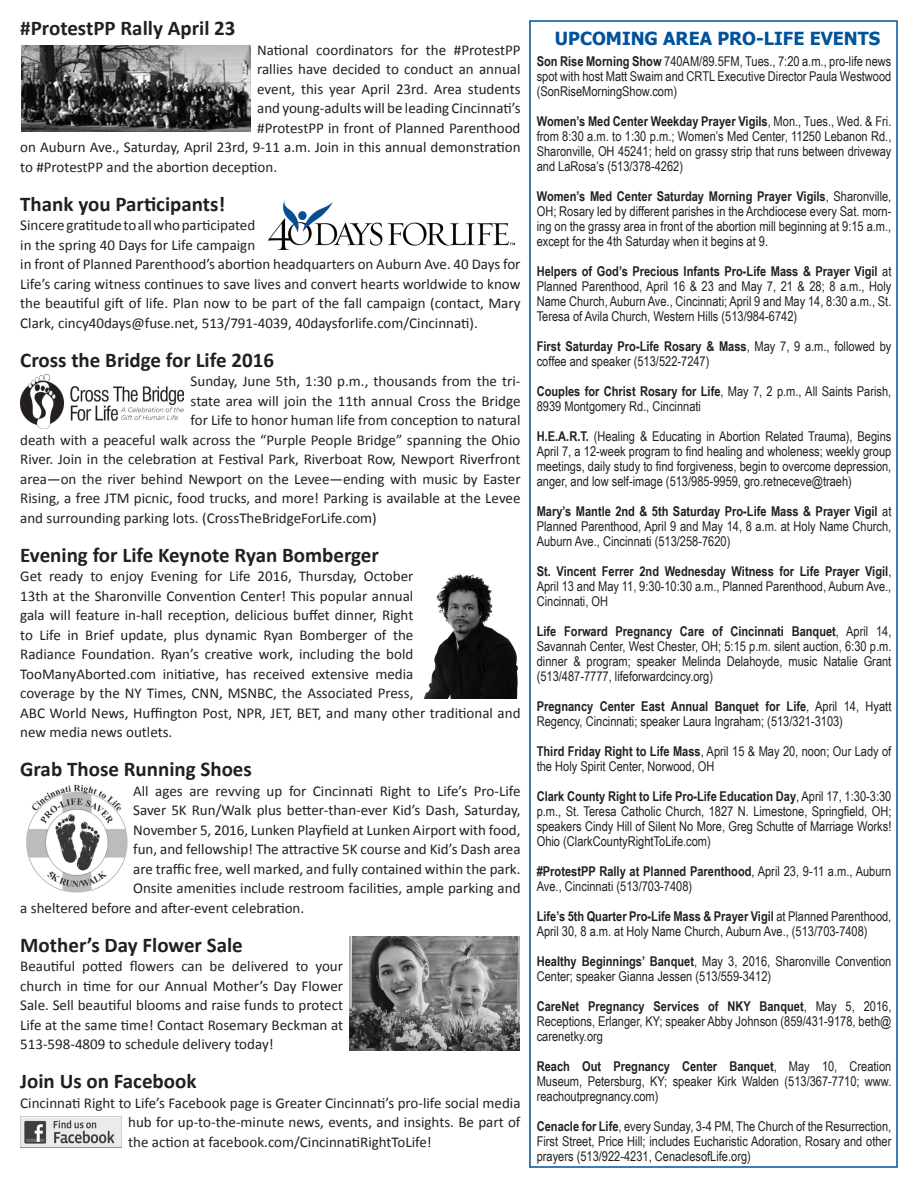
<style>
.page{position:relative;width:918px;height:1188px;background:#fff}
.page>*{position:absolute;margin:0;border:0;box-sizing:border-box;transform-origin:0 0}
.t1{font:700 21px "Calibri";color:#231f20}
.t2{font:700 18px "Tahoma";color:#01529a}
.t3{font:15px/19.5px "Calibri";color:#231f20}
.t4{font:13.5px/15px "Arial Narrow";color:#231f20;text-align:justify}
.s1{font-weight:700}
</style>
<div class="page">
<img style="left:269px;top:201px;width:245px;height:49px">
<img style="left:20px;top:375px;width:164px;height:54px">
<img style="left:26px;top:784px;width:102px;height:109px">
<img style="left:424px;top:573px;width:94px;height:125px">
<img style="left:350px;top:937px;width:170px;height:113px">
<img style="left:21px;top:45px;width:229px;height:87px">
<img style="left:20px;top:1117px;width:101px;height:30px">
<p class="t1" style="left:20px;top:15px;width:217px">#ProtestPP Rally April 23</p>
<p class="t3" style="left:257px;top:40px;width:265px">National coordinators for the #ProtestPP</p>
<p class="t3" style="left:257px;top:60px;width:265px">rallies have decided to conduct an annual</p>
<p class="t3" style="left:257px;top:79px;width:265px">event, this year April 23rd. Area students</p>
<p class="t3" style="left:257px;top:99px;width:265px">and young-adults will be leading Cincinnati’s</p>
<p class="t3" style="left:257px;top:118px;width:265px">#ProtestPP in front of Planned Parenthood</p>
<p class="t3" style="left:20px;top:138px;width:502px">on Auburn Ave., Saturday, April 23rd, 9-11 a.m. Join in this annual demonstration</p>
<p class="t3" style="left:20px;top:157px;width:258px">to #ProtestPP and the abortion deception.</p>
<p class="t1" style="left:20px;top:190px;width:207px">Thank you Participants!</p>
<p class="t3" style="left:20px;top:216px;width:502px">Sincere gratitude to all who participated<br>in the spring 40 Days for Life campaign<br>in front of Planned Parenthood’s abortion headquarters on Auburn Ave. 40 Days for Life’s caring witness continues to save lives and convert hearts worldwide to know the beautiful gift of life. Plan now to be part of the fall campaign (contact, Mary Clark, cincy40days@fuse.net, 513/791-4039, 40daysforlife.com/Cincinnati).</p>
<p class="t1" style="left:20px;top:346px;width:255px">Cross the Bridge for Life 2016</p>
<p class="t3" style="left:191px;top:372px;width:331px">Sunday, June 5th, 1:30 p.m., thousands from the tri-</p>
<p class="t3" style="left:191px;top:391px;width:331px">state area will join the 11th annual Cross the Bridge</p>
<p class="t3" style="left:191px;top:411px;width:331px">for Life to honor human life from conception to natural</p>
<p class="t3" style="left:20px;top:430px;width:502px">death with a peaceful walk across the “Purple People Bridge” spanning the Ohio</p>
<p class="t3" style="left:20px;top:450px;width:502px">River. Join in the celebration at Festival Park, Riverboat Row, Newport Riverfront</p>
<p class="t3" style="left:20px;top:469px;width:502px">area—on the river behind Newport on the Levee—ending with music by Easter</p>
<p class="t3" style="left:20px;top:489px;width:502px">Rising, a free JTM picnic, food trucks, and more! Parking is available at the Levee</p>
<p class="t3" style="left:20px;top:508px;width:358px">and surrounding parking lots. (CrossTheBridgeForLife.com)</p>
<p class="t1" style="left:20px;top:541px;width:360px">Evening for Life Keynote Ryan Bomberger</p>
<p class="t3" style="left:20px;top:567px;width:502px">Get ready to enjoy Evening for Life 2016, Thursday, October<br>13th at the Sharonville Convention Center! This popular annual<br>gala will feature in-hall reception, delicious buffet dinner, Right<br>to Life in Brief update, plus dynamic Ryan Bomberger of the<br>Radiance Foundation. Ryan’s creative work, including the bold TooManyAborted.com initiative, has received extensive media<br>coverage by the NY Times, CNN, MSNBC, the Associated Press,<br>ABC World News, Huffington Post, NPR, JET, BET, and many other traditional and new media news outlets.</p>
<p class="t1" style="left:20px;top:756px;width:233px">Grab Those Running Shoes</p>
<p class="t3" style="left:133px;top:781px;width:389px">All ages are revving up for Cincinnati Right to Life’s Pro-Life</p>
<p class="t3" style="left:133px;top:801px;width:389px">Saver 5K Run/Walk plus better-than-ever Kid’s Dash, Saturday,</p>
<p class="t3" style="left:133px;top:820px;width:389px">November 5, 2016, Lunken Playfield at Lunken Airport with food,</p>
<p class="t3" style="left:133px;top:840px;width:389px">fun, and fellowship! The attractive 5K course and Kid’s Dash area</p>
<p class="t3" style="left:133px;top:859px;width:389px">are traffic free, well marked, and fully contained within the park.</p>
<p class="t3" style="left:133px;top:879px;width:389px">Onsite amenities include restroom facilities, ample parking and</p>
<p class="t3" style="left:20px;top:898px;width:286px">a sheltered before and after-event celebration.</p>
<p class="t1" style="left:20px;top:931px;width:224px">Mother’s Day Flower Sale</p>
<p class="t3" style="left:20px;top:957px;width:324px;text-align:justify">Beautiful potted flowers can be delivered to your church in time for our Annual Mother’s Day Flower Sale. Sell beautiful blooms and raise funds to protect Life at the same time! Contact Rosemary Beckman at 513-598-4809 to schedule delivery today!</p>
<p class="t1" style="left:20px;top:1068px;width:178px">Join Us on Facebook</p>
<p class="t3" style="left:128px;top:1093px;width:394px;text-align:justify;text-indent:-108px">Cincinnati Right to Life’s Facebook page is Greater Cincinnati’s pro-life social media hub for up-to-the-minute news, events, and insights. Be part of the action at facebook.com/CincinnatiRightToLife!</p>
<p class="t2" style="left:555px;top:25px;width:327px">UPCOMING AREA PRO-LIFE EVENTS</p>
<p class="t4" style="left:537px;top:53px;width:356px"><span class="s1">Son Rise Morning Show</span> 740AM/89.5FM, Tues., 7:20 a.m., pro-life news spot with host Matt Swaim and CRTL Executive Director Paula Westwood (SonRiseMorningShow.com)</p>
<p class="t4" style="left:537px;top:113px;width:356px"><span class="s1">Women’s Med Center Weekday Prayer Vigils</span>, Mon., Tues., Wed. &amp; Fri. from 8:30 a.m. to 1:30 p.m.; Women’s Med Center, 11250 Lebanon Rd., Sharonville, OH 45241; held on grassy strip that runs between driveway and LaRosa’s (513/378-4262)</p>
<p class="t4" style="left:537px;top:188px;width:356px"><span class="s1">Women’s Med Center Saturday Morning Prayer Vigils</span>, Sharonville, OH; Rosary led by different parishes in the Archdiocese every Sat. morn&shy;ing on the grassy area in front of the abortion mill beginning at 9:15 a.m., except for the 4th Saturday when it begins at 9.</p>
<p class="t4" style="left:537px;top:263px;width:356px"><span class="s1">Helpers of God’s Precious Infants Pro-Life Mass &amp; Prayer Vigil</span> at Planned Parenthood, April 16 &amp; 23 and May 7, 21 &amp; 28; 8 a.m., Holy Name Church, Auburn Ave., Cincinnati; April 9 and May 14, 8:30 a.m., St.<br>Teresa of Avila Church, Western Hills (513/984-6742)</p>
<p class="t4" style="left:537px;top:338px;width:356px"><span class="s1">First Saturday Pro-Life Rosary &amp; Mass</span>, May 7, 9 a.m., followed by coffee and speaker (513/522-7247)</p>
<p class="t4" style="left:537px;top:383px;width:356px"><span class="s1">Couples for Christ Rosary for Life</span>, May 7, 2 p.m., All Saints Parish,<br>8939 Montgomery Rd., Cincinnati</p>
<p class="t4" style="left:537px;top:428px;width:356px"><span class="s1">H.E.A.R.T.</span> (Healing &amp; Educating in Abortion Related Trauma), Begins April 7, a 12-week program to find healing and wholeness; weekly group meetings, daily study to find forgiveness, begin to overcome depression, anger, and low self-image (513/985-9959, gro.retneceve@traeh)</p>
<p class="t4" style="left:537px;top:503px;width:356px"><span class="s1">Mary’s Mantle 2nd &amp; 5th Saturday Pro-Life Mass &amp; Prayer Vigil</span> at Planned Parenthood, April 9 and May 14, 8 a.m. at Holy Name Church, Auburn Ave., Cincinnati (513/258-7620)</p>
<p class="t4" style="left:537px;top:563px;width:356px"><span class="s1">St. Vincent Ferrer 2nd Wednesday Witness for Life Prayer Vigil</span>, April 13 and May 11, 9:30-10:30 a.m., Planned Parenthood, Auburn Ave., Cincinnati, OH</p>
<p class="t4" style="left:537px;top:623px;width:356px"><span class="s1">Life Forward Pregnancy Care of Cincinnati Banquet</span>, April 14, Savannah Center, West Chester, OH; 5:15 p.m. silent auction, 6:30 p.m. dinner &amp; program; speaker Melinda Delahoyde, music Natalie Grant (513/487-7777, lifeforwardcincy.org)</p>
<p class="t4" style="left:537px;top:698px;width:356px"><span class="s1">Pregnancy Center East Annual Banquet for Life</span>, April 14, Hyatt<br>Regency, Cincinnati; speaker Laura Ingraham; (513/321-3103)</p>
<p class="t4" style="left:537px;top:743px;width:356px"><span class="s1">Third Friday Right to Life Mass</span>, April 15 &amp; May 20, noon; Our Lady of the Holy Spirit Center, Norwood, OH</p>
<p class="t4" style="left:537px;top:788px;width:356px"><span class="s1">Clark County Right to Life Pro-Life Education Day</span>, April 17, 1:30-3:30 p.m., St. Teresa Catholic Church, 1827 N. Limestone, Springfield, OH; speakers Cindy Hill of Silent No More, Greg Schutte of Marriage Works!<br>Ohio (ClarkCountyRightToLife.com)</p>
<p class="t4" style="left:537px;top:863px;width:356px"><span class="s1">#ProtestPP Rally at Planned Parenthood</span>, April 23, 9-11 a.m., Auburn<br>Ave., Cincinnati (513/703-7408)</p>
<p class="t4" style="left:537px;top:908px;width:356px"><span class="s1">Life’s 5th Quarter Pro-Life Mass &amp; Prayer Vigil</span> at Planned Parenthood,<br>April 30, 8 a.m. at Holy Name Church, Auburn Ave., (513/703-7408)</p>
<p class="t4" style="left:537px;top:953px;width:356px"><span class="s1">Healthy Beginnings’ Banquet</span>, May 3, 2016, Sharonville Convention<br>Center; speaker Gianna Jessen (513/559-3412)</p>
<p class="t4" style="left:537px;top:998px;width:356px"><span class="s1">CareNet Pregnancy Services of NKY Banquet</span>, May 5, 2016, Receptions, Erlanger, KY; speaker Abby Johnson (859/431-9178, beth@ carenetky.org</p>
<p class="t4" style="left:537px;top:1058px;width:356px"><span class="s1">Reach Out Pregnancy Center Banquet</span>, May 10, Creation Museum, Petersburg, KY; speaker Kirk Walden (513/367-7710; www. reachoutpregnancy.com)</p>
<p class="t4" style="left:537px;top:1118px;width:356px"><span class="s1">Cenacle for Life</span>, every Sunday, 3-4 PM, The Church of the Resurrection, First Street, Price Hill; includes Eucharistic Adoration, Rosary and other prayers (513/922-4231, CenaclesofLife.org)</p>
</div>
